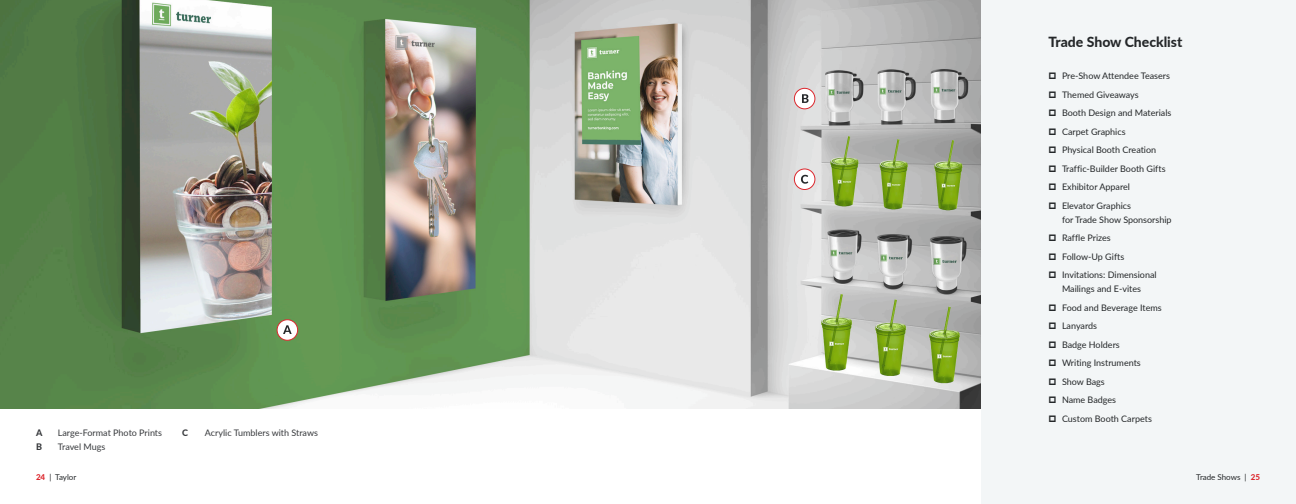
<style>
.page{position:relative;width:1296px;height:504px;background:#fff}
.page>*{position:absolute;margin:0;border:0;box-sizing:border-box;transform-origin:0 0}
.t1{font:800 14px "Lato";color:#242729}
.t2{font:9px/14px "Lato";color:#242729}
.Body_Copy{font:9px "Lato";color:#37393c}
.Body_Copy-2{font:800 9px/14px "Lato";color:#37393c}
.t3{font:8px "Lato";letter-spacing:-.005em;color:#242729}
.s1{font-weight:800;color:#dc272d}
</style>
<div class="page">
<div style="left:981px;top:0;width:315px;height:504px;background:#f3f6f7"></div>
<img style="left:0;top:0;width:981px;height:409px">
<div style="left:277px;top:320px;width:21px;height:20px;background:#fff;border-radius:50%"></div>
<div style="left:277px;top:319px;width:21px;height:22px;border:1px solid #dc272d;border-radius:50%"></div>
<svg style="left:283px;top:325px;width:9px;height:9px"></svg>
<div style="left:794px;top:88px;width:21px;height:21px;background:#fff;border-radius:50%"></div>
<div style="left:794px;top:88px;width:21px;height:21px;border:1px solid #dc272d;border-radius:50%"></div>
<svg style="left:802px;top:94px;width:7px;height:9px"></svg>
<div style="left:794px;top:169px;width:21px;height:21px;background:#fff;border-radius:50%"></div>
<div style="left:794px;top:168px;width:21px;height:22px;border:1px solid #dc272d;border-radius:50%"></div>
<svg style="left:801px;top:175px;width:7px;height:9px"></svg>
<p class="Body_Copy" style="left:58px;top:426px;width:106px">Large-Format Photo Prints</p>
<p class="Body_Copy" style="left:205px;top:426px;width:115px">Acrylic Tumblers with Straws</p>
<p class="Body_Copy" style="left:58px;top:440px;width:49px">Travel Mugs</p>
<p class="Body_Copy-2" style="left:36px;top:425px;width:8px">A<br>B</p>
<p class="Body_Copy-2" style="left:182px;top:425px;width:7px">C</p>
<p class="t3" style="left:36px;top:472px;width:42px"><span class="s1">24</span> | Taylor</p>
<h2 class="t1" style="left:1048px;top:32px;width:135px">Trade Show Checklist</h2>
<p class="t2" style="left:1062px;top:69px;width:110px">Pre-Show Attendee Teasers</p>
<p class="t2" style="left:1062px;top:87px;width:78px">Themed Giveaways</p>
<p class="t2" style="left:1062px;top:106px;width:111px">Booth Design and Materials</p>
<p class="t2" style="left:1062px;top:124px;width:65px">Carpet Graphics</p>
<p class="t2" style="left:1062px;top:143px;width:96px">Physical Booth Creation</p>
<p class="t2" style="left:1062px;top:161px;width:105px">Traffic-Builder Booth Gifts</p>
<p class="t2" style="left:1062px;top:180px;width:70px">Exhibitor Apparel</p>
<p class="t2" style="left:1062px;top:198px;width:111px">Elevator Graphics<br>for Trade Show Sponsorship</p>
<p class="t2" style="left:1062px;top:231px;width:50px">Raffle Prizes</p>
<p class="t2" style="left:1062px;top:249px;width:64px">Follow-Up Gifts</p>
<p class="t2" style="left:1062px;top:268px;width:96px">Invitations: Dimensional<br>Mailings and E-vites</p>
<p class="t2" style="left:1062px;top:300px;width:101px">Food and Beverage Items</p>
<p class="t2" style="left:1062px;top:319px;width:37px">Lanyards</p>
<p class="t2" style="left:1062px;top:337px;width:59px">Badge Holders</p>
<p class="t2" style="left:1062px;top:356px;width:80px">Writing Instruments</p>
<p class="t2" style="left:1062px;top:374px;width:44px">Show Bags</p>
<p class="t2" style="left:1062px;top:393px;width:56px">Name Badges</p>
<p class="t2" style="left:1062px;top:411px;width:91px">Custom Booth Carpets</p>
<p class="t3" style="left:1196px;top:472px;width:65px">Trade Shows | <span class="s1">25</span></p>
</div>
